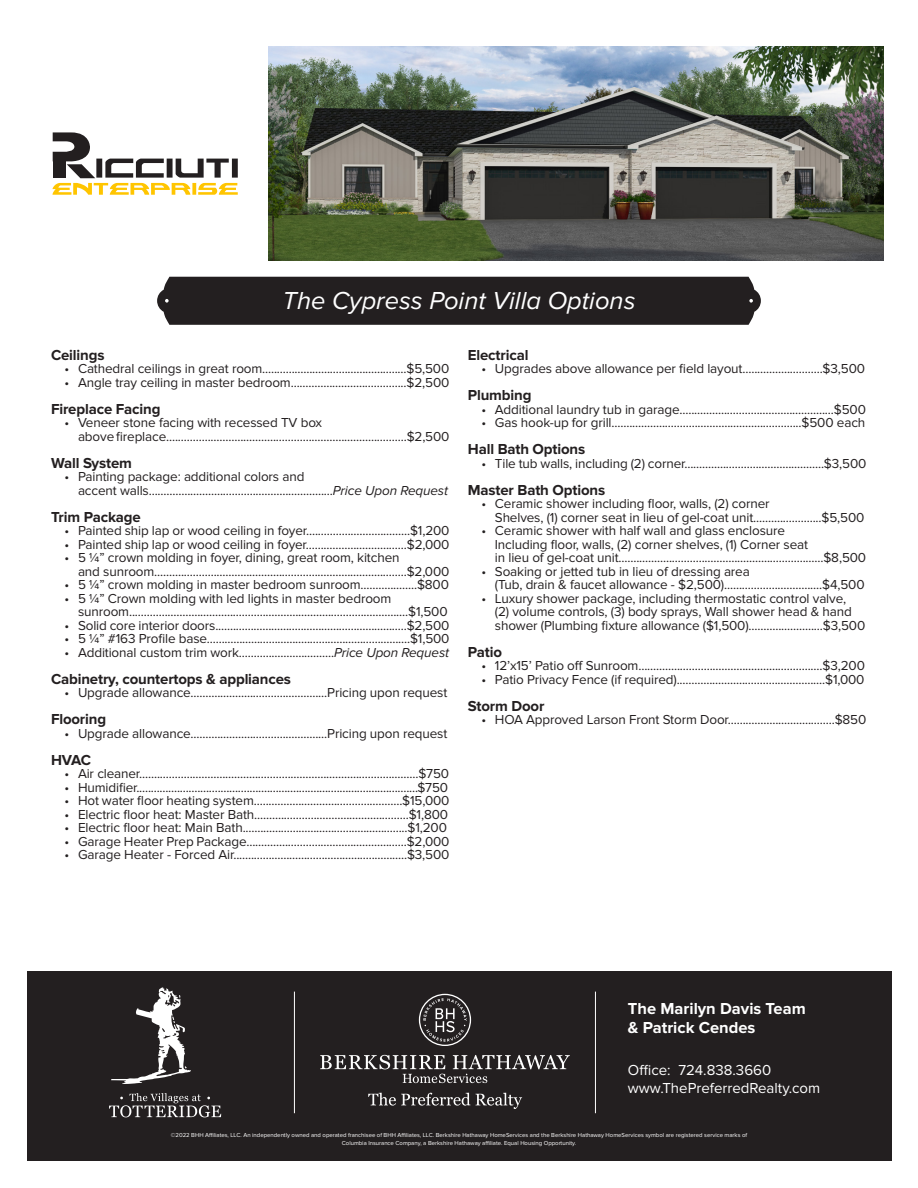
<style>
.page{position:relative;width:918px;height:1188px;background:#fff}
.page>*{position:absolute;margin:0;border:0;box-sizing:border-box;transform-origin:0 0}
.t1{font:italic 25.5px "Proxima Nova";color:#fff}
.t2{font:700 16.5px/19.8px "Proxima Nova";color:#fff}
.t3{font:700 15px "Proxima Nova";letter-spacing:-.01em;color:#231f20}
.t4{font:15px "Proxima Nova";color:#fff}
.t5{font:13.5px/13.5px "Proxima Nova";letter-spacing:-.01em;color:#231f20}
.t6{font:6px "Proxima Nova";color:#fff}
.s1{font-style:italic}
</style>
<div class="page">
<div style="left:157px;top:277px;width:604px;height:48px;background:#231f20"></div>
<svg style="left:53px;top:132px;width:185px;height:63px"></svg>
<div style="left:27px;top:971px;width:865px;height:190px;background:#231f20"></div>
<hr style="left:595px;top:992px;width:1px;height:121px;background:#fff">
<svg style="left:419px;top:994px;width:52px;height:52px"></svg>
<svg style="left:320px;top:1055px;width:250px;height:28px"></svg>
<svg style="left:368px;top:1093px;width:102px;height:13px"></svg>
<svg style="left:476px;top:1093px;width:46px;height:16px"></svg>
<hr style="left:294px;top:992px;width:1px;height:121px;background:#fff">
<svg style="left:111px;top:987px;width:80px;height:97px"></svg>
<svg style="left:109px;top:1093px;width:112px;height:24px"></svg>
<img style="left:269px;top:47px;width:614px;height:213px">
<p class="t1" style="left:282px;top:286px;width:355px">The Cypress Point Villa Options</p>
<p class="t3" style="left:51px;top:346px;width:55px">Ceilings</p>
<p class="t5" style="left:65px;top:362px;width:386px">• Cathedral ceilings in great room.................................................$5,500</p>
<p class="t5" style="left:65px;top:376px;width:386px">• Angle tray ceiling in master bedroom.......................................$2,500</p>
<p class="t3" style="left:51px;top:400px;width:111px">Fireplace Facing</p>
<p class="t5" style="left:78px;top:416px;width:373px;text-indent:-14px">• Veneer stone facing with recessed TV box<br>above fireplace.................................................................................$2,500</p>
<p class="t3" style="left:51px;top:454px;width:83px">Wall System</p>
<p class="t5" style="left:78px;top:470px;width:371px;text-indent:-14px">• Painting package: additional colors and<br>accent walls..............................................................<span class="s1">Price Upon Request</span></p>
<p class="t3" style="left:51px;top:508px;width:91px">Trim Package</p>
<p class="t5" style="left:65px;top:524px;width:387px">• Painted ship lap or wood ceiling in foyer...................................$1,200</p>
<p class="t5" style="left:65px;top:538px;width:387px">• Painted ship lap or wood ceiling in foyer..................................$2,000</p>
<p class="t5" style="left:78px;top:551px;width:373px;text-indent:-14px">• 5 ¼” crown molding in foyer, dining, great room, kitchen<br>and sunroom.....................................................................................$2,000</p>
<p class="t5" style="left:65px;top:578px;width:386px">• 5 ¼” crown molding in master bedroom sunroom...................$800</p>
<p class="t5" style="left:78px;top:592px;width:371px;text-indent:-14px">• 5 ¼” Crown molding with led lights in master bedroom sunroom..............................................................................................$1,500</p>
<p class="t5" style="left:65px;top:619px;width:387px">• Solid core interior doors.................................................................$2,500</p>
<p class="t5" style="left:65px;top:632px;width:387px">• 5 ¼” #163 Profile base.....................................................................$1,500</p>
<p class="t5" style="left:65px;top:646px;width:386px">• Additional custom trim work................................<span class="s1">Price Upon Request</span></p>
<p class="t3" style="left:51px;top:670px;width:242px">Cabinetry, countertops &amp; appliances</p>
<p class="t5" style="left:65px;top:686px;width:384px">• Upgrade allowance..............................................Pricing upon request</p>
<p class="t3" style="left:51px;top:711px;width:57px">Flooring</p>
<p class="t5" style="left:65px;top:727px;width:384px">• Upgrade allowance..............................................Pricing upon request</p>
<p class="t3" style="left:51px;top:751px;width:42px">HVAC</p>
<p class="t5" style="left:65px;top:767px;width:386px">• Air cleaner..............................................................................................$750</p>
<p class="t5" style="left:65px;top:781px;width:385px">• Humidifier.................................................................................................$750</p>
<p class="t5" style="left:65px;top:794px;width:387px">• Hot water floor heating system..................................................$15,000</p>
<p class="t5" style="left:65px;top:808px;width:385px">• Electric floor heat: Master Bath....................................................$1,800</p>
<p class="t5" style="left:65px;top:821px;width:384px">• Electric floor heat: Main Bath........................................................$1,200</p>
<p class="t5" style="left:65px;top:835px;width:387px">• Garage Heater Prep Package......................................................$2,000</p>
<p class="t5" style="left:65px;top:848px;width:386px">• Garage Heater - Forced Air...........................................................$3,500</p>
<p class="t3" style="left:468px;top:346px;width:62px">Electrical</p>
<p class="t5" style="left:481px;top:362px;width:385px">• Upgrades above allowance per field layout...........................$3,500</p>
<p class="t3" style="left:468px;top:387px;width:65px">Plumbing</p>
<p class="t5" style="left:481px;top:403px;width:386px">• Additional laundry tub in garage....................................................$500</p>
<p class="t5" style="left:481px;top:416px;width:385px">• Gas hook-up for grill................................................................$500 each</p>
<p class="t3" style="left:468px;top:441px;width:119px">Hall Bath Options</p>
<p class="t5" style="left:481px;top:457px;width:387px">• Tile tub walls, including (2) corner...............................................$3,500</p>
<p class="t3" style="left:468px;top:481px;width:139px">Master Bath Options</p>
<p class="t5" style="left:495px;top:497px;width:371px;text-indent:-14px">• Ceramic shower including floor, walls, (2) corner<br>Shelves, (1) corner seat in lieu of gel-coat unit.......................$5,500</p>
<p class="t5" style="left:495px;top:524px;width:373px;text-indent:-14px">• Ceramic shower with half wall and glass enclosure<br>Including floor, walls, (2) corner shelves, (1) Corner seat<br>in lieu of gel-coat unit.....................................................................$8,500</p>
<p class="t5" style="left:495px;top:565px;width:371px;text-indent:-14px">• Soaking or jetted tub in lieu of dressing area<br>(Tub, drain &amp; faucet allowance - $2,500).................................$4,500</p>
<p class="t5" style="left:495px;top:592px;width:372px;text-indent:-14px">• Luxury shower package, including thermostatic control valve,<br>(2) volume controls, (3) body sprays, Wall shower head &amp; hand shower (Plumbing fixture allowance ($1,500).........................$3,500</p>
<p class="t3" style="left:468px;top:643px;width:36px">Patio</p>
<p class="t5" style="left:481px;top:659px;width:385px">• 12’x15’ Patio off Sunroom..............................................................$3,200</p>
<p class="t5" style="left:481px;top:673px;width:385px">• Patio Privacy Fence (if required)..................................................$1,000</p>
<p class="t3" style="left:468px;top:697px;width:78px">Storm Door</p>
<p class="t5" style="left:481px;top:713px;width:387px">• HOA Approved Larson Front Storm Door....................................$850</p>
<p class="t2" style="left:628px;top:999px;width:179px">The Marilyn Davis Team &amp; Patrick Cendes</p>
<p class="t4" style="left:628px;top:1061px;width:145px">Office: 724.838.3660</p>
<p class="t4" style="left:628px;top:1079px;width:194px">www.ThePreferredRealty.com</p>
<p class="t6" style="left:171px;top:1132px;width:578px">©2022 BHH Affiliates, LLC. An independently owned and operated franchisee of BHH Affiliates, LLC. Berkshire Hathaway HomeServices and the Berkshire Hathaway HomeServices symbol are registered service marks of</p>
<p class="t6" style="left:342px;top:1139px;width:236px">Columbia Insurance Company, a Berkshire Hathaway affiliate. Equal Housing Opportunity.</p>
</div>
